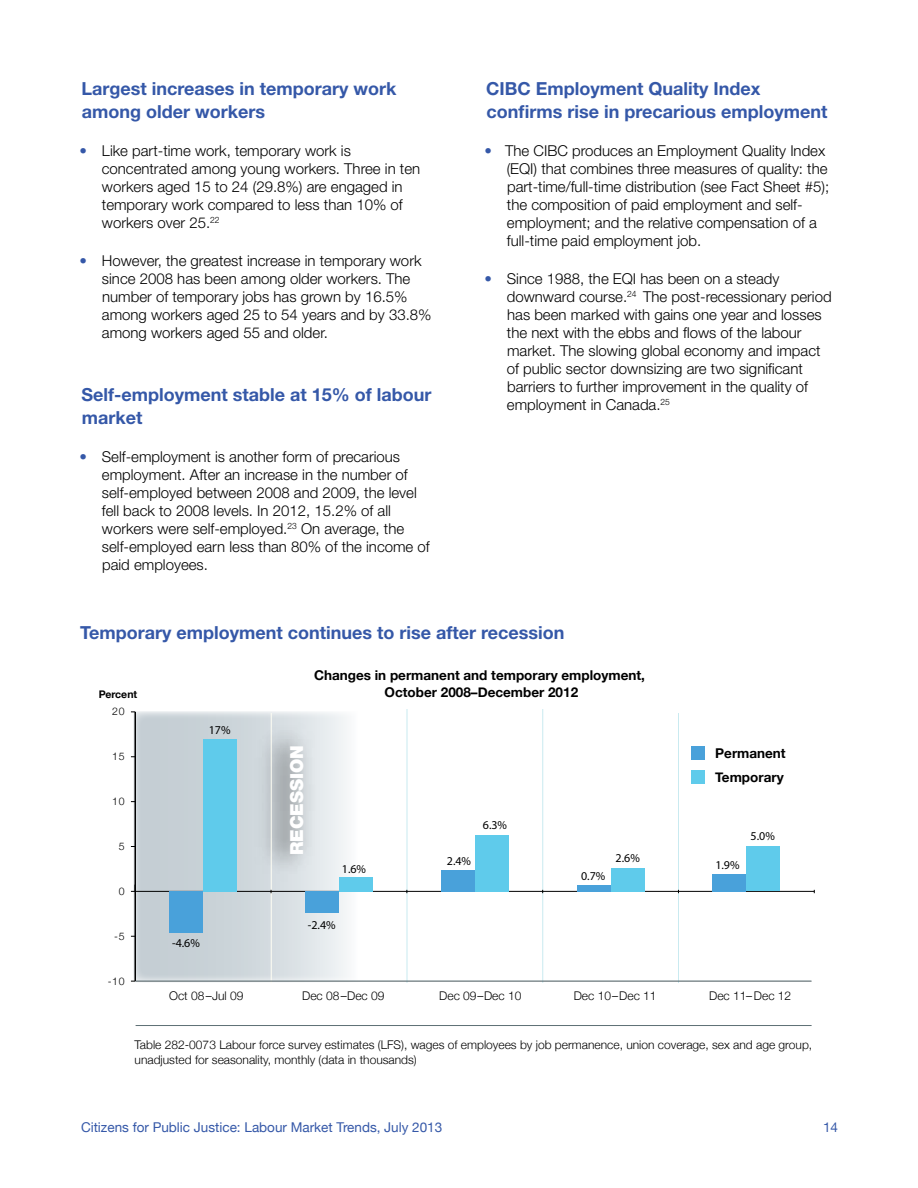
<style>
.page{position:relative;width:918px;height:1188px;background:#fff}
.page>*{position:absolute;margin:0;border:0;box-sizing:border-box;transform-origin:0 0}
.subhead_2{font:700 18px/22.5px "Helvetica Neue";color:#3558a8}
.Chart_Head{font:700 18px "Helvetica Neue";color:#3558a8}
.t1{font:900 18px "Helvetica Neue";color:#fff}
.t2{font:300 15px/18px "Helvetica Neue";color:#000}
.t3{font:700 13.5px/16.2px "Helvetica Neue";color:#000;text-align:center}
.t4{font:13.5px "Helvetica Neue";color:#3558a8}
.t5{font:300 12px/14.4px "Helvetica Neue";color:#000}
.t6{font:12px "Myriad Pro";color:#000}
.t7{font:300 10.5px "Helvetica Neue";letter-spacing:.06em;color:#000}
.t8{font:700 10.5px "Helvetica Neue";color:#000}
</style>
<div class="page">
<svg style="left:133px;top:711px;width:239px;height:271px"></svg>
<img style="left:244px;top:713px;width:85px;height:175px">
<hr style="left:271px;top:713px;width:1px;height:270px;background:#fffef4">
<hr style="left:407px;top:709px;width:1px;height:274px;background:#c9eaf0">
<hr style="left:542px;top:709px;width:1px;height:274px;background:#c9eaf0">
<hr style="left:678px;top:713px;width:1px;height:270px;background:#c9eaf0">
<hr style="left:135px;top:891px;width:679px;height:1px;background:#000">
<hr style="left:134px;top:712px;width:2px;height:269px;background:#000">
<svg style="left:131px;top:885px;width:4px;height:7px"></svg>
<div style="left:203px;top:739px;width:34px;height:152px;background:#5fcbeb"></div>
<div style="left:339px;top:877px;width:34px;height:14px;background:#5fcbeb"></div>
<div style="left:475px;top:835px;width:34px;height:56px;background:#5fcbeb"></div>
<div style="left:611px;top:868px;width:34px;height:23px;background:#5fcbeb"></div>
<div style="left:746px;top:847px;width:34px;height:44px;background:#5fcbeb"></div>
<div style="left:169px;top:891px;width:34px;height:42px;background:#49a1da"></div>
<div style="left:305px;top:891px;width:34px;height:22px;background:#49a1da"></div>
<div style="left:441px;top:870px;width:34px;height:21px;background:#49a1da"></div>
<div style="left:577px;top:885px;width:34px;height:6px;background:#49a1da"></div>
<div style="left:712px;top:874px;width:34px;height:17px;background:#49a1da"></div>
<hr style="left:136px;top:1025px;width:676px;height:1px;background:#617378">
<hr style="left:136px;top:981px;width:676px;height:1px;background:#617378">
<div style="left:692px;top:746px;width:13px;height:13px;background:#49a1da"></div>
<div style="left:692px;top:771px;width:13px;height:13px;background:#5fcbeb"></div>
<p class="subhead_2" style="left:82px;top:77px;width:316px">Largest increases in temporary work among older workers</p>
<p class="t2" style="left:102px;top:141px;width:320px">Like part-time work, temporary work is concentrated among young workers. Three in ten workers aged 15 to 24 (29.8%) are engaged in temporary work compared to less than 10% of workers over 25.<sup>22</sup></p>
<p class="t2" style="left:102px;top:251px;width:331px">However, the greatest increase in temporary work since 2008 has been among older workers. The number of temporary jobs has grown by 16.5% among workers aged 25 to 54 years and by 33.8% among workers aged 55 and older.</p>
<p class="subhead_2" style="left:82px;top:383px;width:351px">Self-employment stable at 15% of labour market</p>
<p class="t2" style="left:102px;top:447px;width:330px">Self-employment is another form of precarious employment. After an increase in the number of self-employed between 2008 and 2009, the level fell back to 2008 levels. In 2012, 15.2% of all workers were self-employed.<sup>23</sup> On average, the self-employed earn less than 80% of the income of paid employees.</p>
<p class="subhead_2" style="left:486px;top:77px;width:343px">CIBC Employment Quality Index confirms rise in precarious employment</p>
<p class="t2" style="left:505px;top:141px;width:326px">The CIBC produces an Employment Quality Index (EQI) that combines three measures of quality: the part-time/full-time distribution (see Fact Sheet #5); the composition of paid employment and self&shy;employment; and the relative compensation of a full-time paid employment job.</p>
<p class="t2" style="left:507px;top:269px;width:326px">Since 1988, the EQI has been on a steady downward course.<sup>24</sup> The post-recessionary period has been marked with gains one year and losses the next with the ebbs and flows of the labour market. The slowing global economy and impact of public sector downsizing are two significant barriers to further improvement in the quality of employment in Canada.<sup>25</sup></p>
<p class="Chart_Head" style="left:80px;top:621px;width:486px">Temporary employment continues to rise after recession</p>
<p class="t8" style="left:98px;top:686px;width:40px">Percent</p>
<p class="t7" style="left:112px;top:703px;width:14px">20</p>
<p class="t7" style="left:112px;top:748px;width:14px">15</p>
<p class="t7" style="left:112px;top:793px;width:14px">10</p>
<p class="t7" style="left:119px;top:838px;width:7px">5</p>
<p class="t7" style="left:119px;top:883px;width:7px">0</p>
<p class="t7" style="left:114px;top:928px;width:12px">-5</p>
<p class="t7" style="left:108px;top:973px;width:18px">-10</p>
<p class="t6" style="left:209px;top:722px;width:23px">17%</p>
<p class="t6" style="left:172px;top:935px;width:29px">-4.6%</p>
<p class="t3" style="left:314px;top:668px;width:332px">Changes in permanent and temporary employment,<br>October 2008–December 2012</p>
<p class="t1" style="left:286px;top:855px;width:112px;rotate:-90deg">RECESSION</p>
<p class="t6" style="left:342px;top:862px;width:26px">1.6%</p>
<p class="t6" style="left:447px;top:854px;width:26px">2.4%</p>
<p class="t6" style="left:483px;top:818px;width:26px">6.3%</p>
<p class="t6" style="left:581px;top:869px;width:26px">0.7%</p>
<p class="t6" style="left:616px;top:851px;width:26px">2.6%</p>
<p class="t6" style="left:308px;top:917px;width:29px">-2.4%</p>
<p class="t3" style="left:715px;top:741px;width:72px;line-height:24.8px;text-align:left">Permanent<br>Temporary</p>
<p class="t6" style="left:715px;top:857px;width:26px">1.9%</p>
<p class="t6" style="left:751px;top:829px;width:26px">5.0%</p>
<p class="t5" style="left:169px;top:988px;width:76px">Oct 08–Jul 09</p>
<p class="t5" style="left:302px;top:988px;width:84px">Dec 08–Dec 09</p>
<p class="t5" style="left:439px;top:988px;width:84px">Dec 09–Dec 10</p>
<p class="t5" style="left:574px;top:988px;width:84px">Dec 10–Dec 11</p>
<p class="t5" style="left:709px;top:988px;width:84px">Dec 11–Dec 12</p>
<p class="t5" style="left:135px;top:1037px;width:679px">Table 282-0073 Labour force survey estimates (LFS), wages of employees by job permanence, union coverage, sex and age group, unadjusted for seasonality, monthly (data in thousands)</p>
<p class="t4" style="left:81px;top:1117px;width:363px">Citizens for Public Justice: Labour Market Trends, July 2013</p>
<p class="t4" style="left:823px;top:1117px;width:17px">14</p>
</div>
